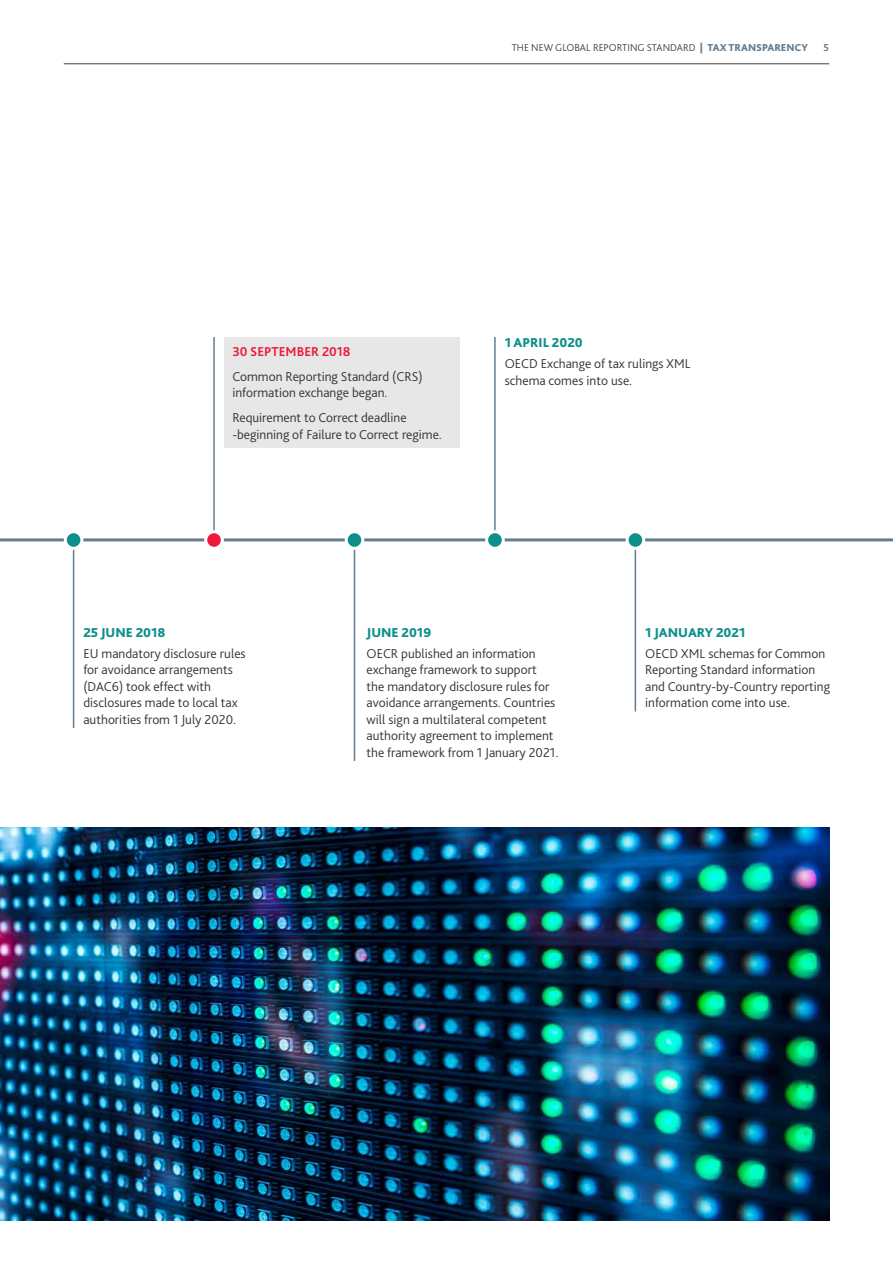
<style>
.page{position:relative;width:893px;height:1263px;background:#fff}
.page>*{position:absolute;margin:0;border:0;box-sizing:border-box;transform-origin:0 0}
.t1{font:300 13.5px/16.5px "Bliss Pro";color:#343331}
.t2{font:800 13.5px "Bliss Pro";color:#0d908c}
.t3{font:700 13.5px "Bliss Pro";color:#ed1a3b}
.t4{font:300 10.5px "Bliss Pro";color:#424241}
.t5{font:700 10.5px "Bliss Pro";color:#657c90}
.s1{font-weight:800;color:#657c90}
</style>
<div class="page">
<div style="left:224px;top:337px;width:235px;height:110px;background:#e7e7e7"></div>
<hr style="left:0;top:538px;width:893px;height:3px;background:#667c90">
<hr style="left:73px;top:540px;width:1px;height:188px;background:#657c90">
<div style="left:65px;top:532px;width:17px;height:16px;background:#0d908c;border-radius:50%"></div>
<div style="left:64px;top:530px;width:19px;height:20px;border:3px solid #fff;border-radius:50%"></div>
<hr style="left:354px;top:540px;width:1px;height:221px;background:#657c90">
<div style="left:346px;top:532px;width:17px;height:16px;background:#0d908c;border-radius:50%"></div>
<div style="left:345px;top:530px;width:19px;height:20px;border:3px solid #fff;border-radius:50%"></div>
<hr style="left:635px;top:540px;width:1px;height:171px;background:#657c90">
<div style="left:627px;top:532px;width:17px;height:16px;background:#0d908c;border-radius:50%"></div>
<div style="left:626px;top:530px;width:19px;height:20px;border:3px solid #fff;border-radius:50%"></div>
<hr style="left:494px;top:337px;width:2px;height:195px;background:#657c90">
<svg style="left:487px;top:532px;width:16px;height:16px"></svg>
<div style="left:485px;top:530px;width:20px;height:20px;border:3px solid #fff;border-radius:50%"></div>
<hr style="left:213px;top:337px;width:2px;height:195px;background:#657c90">
<svg style="left:206px;top:532px;width:16px;height:16px"></svg>
<div style="left:204px;top:530px;width:20px;height:20px;border:3px solid #fff;border-radius:50%"></div>
<img style="left:0;top:828px;width:829px;height:392px">
<hr style="left:64px;top:63px;width:765px;height:1px;background:#424241">
<p class="t4" style="left:512px;top:40px;width:298px">THE NEW GLOBAL REPORTING STANDARD <span class="s1">| TAX TRANSPARENCY</span></p>
<p class="t5" style="left:824px;top:40px;width:7px">5</p>
<p class="t3" style="left:232px;top:343px;width:120px">30 SEPTEMBER 2018</p>
<p class="t1" style="left:232px;top:368px;width:192px">Common Reporting Standard (CRS) information exchange began.</p>
<p class="t1" style="left:232px;top:409px;width:211px">Requirement to Correct deadline -beginning of Failure to Correct regime.</p>
<p class="t2" style="left:505px;top:334px;width:80px">1 APRIL 2020</p>
<p class="t1" style="left:505px;top:355px;width:187px">OECD Exchange of tax rulings XML schema comes into use.</p>
<p class="t2" style="left:83px;top:624px;width:84px">25 JUNE 2018</p>
<p class="t1" style="left:83px;top:645px;width:164px">EU mandatory disclosure rules for avoidance arrangements (DAC6) took effect with disclosures made to local tax authorities from 1 July 2020.</p>
<p class="t2" style="left:367px;top:624px;width:66px">JUNE 2019</p>
<p class="t1" style="left:367px;top:645px;width:193px">OECR published an information exchange framework to support<br>the mandatory disclosure rules for avoidance arrangements. Countries will sign a multilateral competent authority agreement to implement the framework from 1 January 2021.</p>
<p class="t2" style="left:645px;top:624px;width:102px">1 JANUARY 2021</p>
<p class="t1" style="left:645px;top:645px;width:186px">OECD XML schemas for Common<br>Reporting Standard information and Country-by-Country reporting information come into use.</p>
</div>
